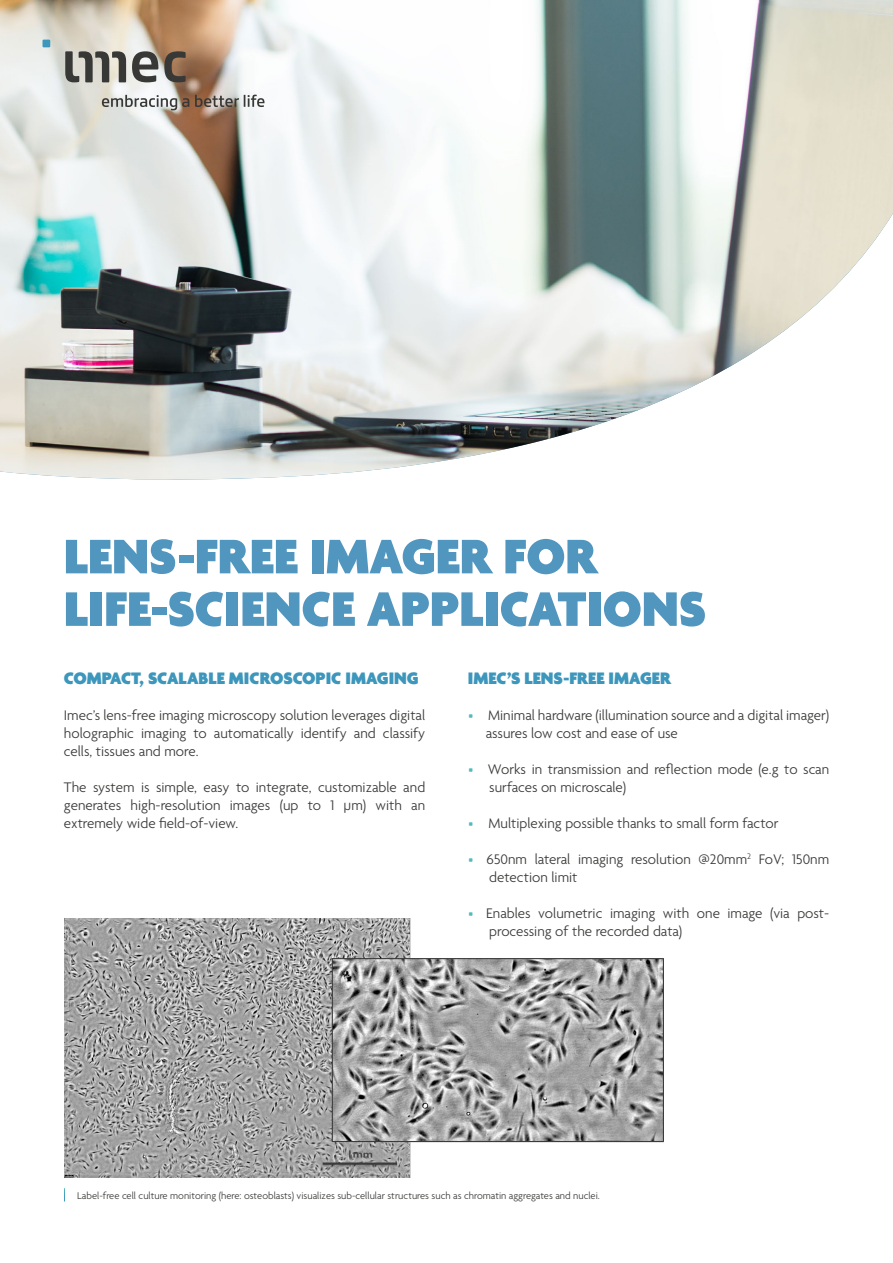
<style>
.page{position:relative;width:893px;height:1263px;background:#fff}
.page>*{position:absolute;margin:0;border:0;box-sizing:border-box;transform-origin:0 0}
.t1{font:900 52.5px/52.5px "Agenda";color:#5096bf}
.t2{font:900 18px "Agenda";color:#3d96bb}
.t3{font:300 15px/18px "Agenda";color:#383937}
.t4{font:300 10.5px "Agenda";color:#383937}
.s1{font-family:"Bronkoh"}
.s2{font-family:"Bronkoh";font-weight:400;color:#52babe}
</style>
<div class="page">
<img style="left:0;top:0;width:893px;height:480px">
<div style="left:43px;top:40px;width:7px;height:7px;background:#3d96bb"></div>
<svg style="left:132px;top:51px;width:26px;height:31px"></svg>
<svg style="left:65px;top:51px;width:61px;height:31px;background:#86847e"></svg>
<svg style="left:164px;top:51px;width:22px;height:31px"></svg>
<svg style="left:102px;top:95px;width:87px;height:15px"></svg>
<svg style="left:195px;top:95px;width:69px;height:12px"></svg>
<img style="left:65px;top:918px;width:599px;height:259px">
<svg style="left:64px;top:1188px;width:1px;height:13px"></svg>
<h1 class="t1" style="left:64px;top:533px;width:644px">LENS-FREE IMAGER FOR<br>LIFE-SCIENCE APPLICATIONS</h1>
<p class="t2" style="left:64px;top:669px;width:356px">COMPACT, SCALABLE MICROSCOPIC IMAGING</p>
<p class="t3" style="left:64px;top:707px;width:363px;text-align:justify">Imec’s lens-free imaging microscopy solution leverages digital holographic imaging to automatically identify and classify cells, tissues and more.</p>
<p class="t3" style="left:64px;top:779px;width:363px;text-align:justify">The system is simple, easy to integrate, customizable and generates high-resolution images (up to 1 <span class="s1">µ</span>m) with an extremely wide field-of-view.</p>
<p class="t2" style="left:468px;top:669px;width:205px">IMEC’S LENS-FREE IMAGER</p>
<p class="t3" style="left:486px;top:707px;width:345px;text-indent:-18px"><span class="s2">•</span> Minimal hardware (illumination source and a digital imager) assures low cost and ease of use</p>
<p class="t3" style="left:489px;top:761px;width:341px;text-indent:-21px"><span class="s2">•</span> Works in transmission and reflection mode (e.g to scan surfaces on microscale)</p>
<p class="t3" style="left:468px;top:815px;width:312px"><span class="s2">•</span> Multiplexing possible thanks to small form factor</p>
<p class="t3" style="left:489px;top:851px;width:341px;text-indent:-21px"><span class="s2">•</span> 650nm lateral imaging resolution @20mm<sup>2</sup> FoV; 150nm detection limit</p>
<p class="t3" style="left:489px;top:905px;width:341px;text-indent:-21px"><span class="s2">•</span> Enables volumetric imaging with one image (via post&shy;processing of the recorded data)</p>
<p class="t4" style="left:77px;top:1190px;width:524px">Label-free cell culture monitoring (here: osteoblasts) visualizes sub-cellular structures such as chromatin aggregates and nuclei.</p>
</div>
